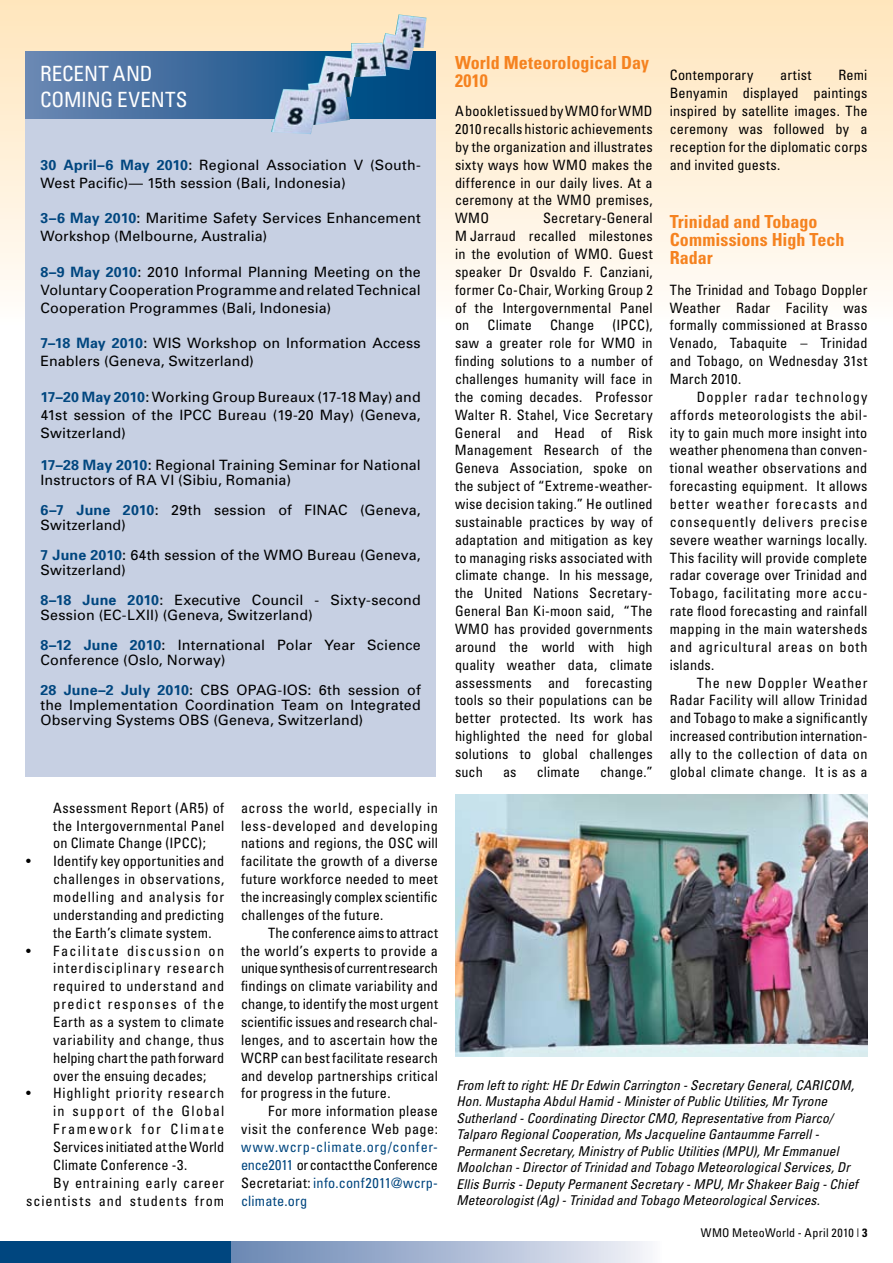
<style>
.page{position:relative;width:893px;height:1263px;background:#fff}
.page>*{position:absolute;margin:0;border:0;box-sizing:border-box;transform-origin:0 0}
.t1{font:condensed 21px/25.2px "Univers";color:#fff}
.t2{font:700 condensed 18px/18px "Univers";color:#f5821f}
.t3{font:condensed 14.25px/17.9px "Univers";letter-spacing:.015em;color:#000;text-align:justify}
.t4{font:14.25px/17.9px "Univers";letter-spacing:.01em;color:#000}
.t5{font:condensed 14.25px/17.9px "Univers";color:#00467f;text-align:justify}
.t6{font:condensed 14.25px "Univers";letter-spacing:.035em;color:#000}
.t7{font:condensed 14.25px "Univers";letter-spacing:.05em;color:#000}
.t8{font:condensed 14.25px "Univers";letter-spacing:-.005em;color:#000}
.t9{font:condensed 14.25px "Univers";letter-spacing:.06em;color:#000}
.t10{font:condensed 14.25px "Univers";letter-spacing:.07em;color:#000}
.t11{font:condensed 14.25px "Univers";letter-spacing:.045em;color:#000}
.t12{font:condensed 14.25px "Univers";letter-spacing:.095em;color:#000}
.t13{font:condensed 14.25px "Univers";letter-spacing:.085em;color:#000}
.t14{font:condensed 14.25px "Univers";letter-spacing:.09em;color:#000}
.t15{font:condensed 14.25px "Univers";letter-spacing:.125em;color:#000}
.t16{font:italic condensed 13.5px/16.5px "Univers";letter-spacing:.01em;color:#000}
.t17{font:condensed 12px "Univers";letter-spacing:.02em;color:#000}
.s1{font-weight:700;color:#00467f}
.s2{color:#000}
</style>
<div class="page">
<div style="left:0;top:1242px;width:232px;height:21px;background:#00467f"></div>
<div style="left:232px;top:1242px;width:429px;height:21px;background:linear-gradient(to right,#6784b2,#f2f2f9)"></div>
<div style="left:0;top:0;width:893px;height:324px;background:linear-gradient(to bottom,#ffe5bb,#fffdfa)"></div>
<div style="left:26px;top:51px;width:410px;height:726px;background:#c7d0e3"></div>
<svg style="left:26px;top:51px;width:409px;height:68px;background:#4670a1"></svg>
<img style="left:271px;top:14px;width:155px;height:120px">
<img style="left:455px;top:795px;width:412px;height:261px">
<h1 class="t1" style="left:40px;top:61px;width:149px">Recent and<br>Com ing events</h1>
<p class="t4" style="left:41px;top:155px;width:382px"><span class="s1">30 April–6 May 2010</span>: Regional Association V (South-<br>West Pacific)— 15th session (Bali, lndonesia)</p>
<p class="t4" style="left:41px;top:209px;width:382px"><span class="s1">3–6 May 2010</span>: Maritime Safety Services Enhancement<br>Workshop (Melbourne, Australia)</p>
<p class="t4" style="left:41px;top:263px;width:382px;text-align:justify"><span class="s1">8–9 May 2010</span>: 2010 Informal Planning Meeting on the Voluntary Cooperation Programme and related Technical Cooperation Programmes (Bali, Indonesia)</p>
<p class="t4" style="left:41px;top:334px;width:382px"><span class="s1">7–18 May 2010</span>: WIS Workshop on Information Access<br>Enablers (Geneva, Switzerland)</p>
<p class="t4" style="left:41px;top:388px;width:382px;text-align:justify"><span class="s1">17–20 May 2010</span>: Working Group Bureaux (17-18 May) and 41st session of the IPCC Bureau (19-20 May) (Geneva, Switzerland)</p>
<p class="t4" style="left:41px;top:458px;width:382px;line-height:15px"><span class="s1">17–28 May 2010</span>: Regional Training Seminar for National<br>Instructors of RA VI (Sibiu, Romania)</p>
<p class="t4" style="left:41px;top:503px;width:382px;line-height:15px"><span class="s1">6–7 June 2010</span>: 29th session of FINAC (Geneva,<br>Switzerland)</p>
<p class="t4" style="left:41px;top:548px;width:382px;line-height:15px"><span class="s1">7 June 2010</span>: 64th session of the WMO Bureau (Geneva,<br>Switzerland)</p>
<p class="t4" style="left:41px;top:593px;width:382px;line-height:15px"><span class="s1">8–18 June 2010</span>: Executive Council - Sixty-second<br>Session (EC-LXII) (Geneva, Switzerland)</p>
<p class="t4" style="left:41px;top:638px;width:382px;line-height:15px"><span class="s1">8–12 June 2010</span>: International Polar Year Science<br>Conference (Oslo, Norway)</p>
<p class="t4" style="left:41px;top:683px;width:382px;line-height:15px;text-align:justify"><span class="s1">28 June–2 July 2010</span>: CBS OPAG-IOS: 6th session of the Implementation Coordination Team on Integrated Observing Systems OBS (Geneva, Switzerland)</p>
<p class="t2" style="left:455px;top:54px;width:196px">World Meteorological Day<br>2010</p>
<p class="t3" style="left:455px;top:102px;width:199px">A booklet issued by WMO for WMD 2010 recalls historic achievements by the organization and illustrates sixty ways how WMO makes the difference in our daily lives. At a ceremony at the WMO premises, WMO</p>
<p class="t3" style="left:455px;top:209px;width:199px;text-indent:88px">Secretary‑General M Jarraud recalled milestones in the evolution of WMO. Guest speaker Dr Osvaldo F. Canziani, former Co-Chair, Working Group 2 of the Intergovernmental Panel on</p>
<p class="t3" style="left:455px;top:316px;width:199px;text-indent:157px">(I PCC), saw a greater role for WMO in finding solutions to a number of challenges humanity will face in the coming decades. Professor Walter R. Stahel, Vice Secretary General and Head of Risk Management Research of the Geneva Association, spoke on the subject of “Extreme-weather&shy;wise decision taking.” He outlined sustainable practices by way of adaptation and mitigation as key to managing risks associated with climate change. In his message, the United Nations Secretary-General Ban Ki-moon said, “The WMO has provided governments around the world with high quality weather data, climate assessments and forecasting tools so their populations can be better protected. Its work has highlighted the need for global solutions to global challenges such</p>
<p class="t3" style="left:488px;top:316px;width:46px">Climate</p>
<p class="t3" style="left:550px;top:316px;width:46px">Change</p>
<p class="t3" style="left:503px;top:762px;width:15px">as</p>
<p class="t3" style="left:537px;top:762px;width:45px">climate</p>
<p class="t3" style="left:600px;top:762px;width:54px">change.”</p>
<p class="t3" style="left:670px;top:66px;width:85px">Contemporary</p>
<p class="t3" style="left:780px;top:66px;width:33px">artist</p>
<p class="t3" style="left:670px;top:66px;width:199px;text-indent:169px">Remi Benyamin displayed paintings inspired by satellite images. The ceremony was followed by a reception for the diplomatic corps and invited guests.</p>
<p class="t2" style="left:670px;top:212px;width:176px">Trinidad and Tobago<br>Commissions High Tech<br>Radar</p>
<p class="t3" style="left:670px;top:280px;width:199px">The Trinidad and Tobago Doppler Weather Radar Facility was formally commissioned at Brasso Venado, Tabaquite – Trinidad and Tobago, on Wednesday 31st March 2010.</p>
<p class="t3" style="left:670px;top:387px;width:199px;text-indent:27px">Doppler radar technology affords meteorologists the abil&shy;ity to gain much more insight into weather phenomena than conven&shy;tional weather observations and forecasting equipment. It allows better weather forecasts and consequently delivers precise severe weather warnings locally.<br>This facility will provide complete radar coverage over Trinidad and Tobago, facilitating more accu&shy;rate flood forecasting and rainfall mapping in the main watersheds and agricultural areas on both islands.</p>
<p class="t3" style="left:670px;top:673px;width:199px;text-indent:27px">The new Doppler Weather Radar Facility will allow Trinidad and Tobago to make a significantly increased contribution internation&shy;ally to the collection of data on global climate change. It is as a</p>
<p class="t3" style="left:53px;top:798px;width:173px">Assessment Report (AR5) of</p>
<p class="t3" style="left:53px;top:816px;width:173px">the Intergovernmental Panel</p>
<p class="t3" style="left:53px;top:834px;width:154px">on Climate Change (I PCC);</p>
<p class="t3" style="left:53px;top:852px;width:173px">I dentify key opportunities and</p>
<p class="t6" style="left:53px;top:870px;width:173px">challenges in observations,</p>
<p class="t7" style="left:53px;top:888px;width:173px">modelling and analysis for</p>
<p class="t3" style="left:53px;top:905px;width:173px">understanding and predicting</p>
<p class="t3" style="left:53px;top:923px;width:160px">the Earth’s climate system.</p>
<p class="t12" style="left:53px;top:941px;width:173px">Facilitate discussion on</p>
<p class="t9" style="left:53px;top:959px;width:173px">interdisciplinary research</p>
<p class="t6" style="left:53px;top:977px;width:173px">required to understand and</p>
<p class="t13" style="left:53px;top:995px;width:173px">predict responses of the</p>
<p class="t3" style="left:53px;top:1012px;width:173px">Earth as a system to climate</p>
<p class="t3" style="left:53px;top:1030px;width:173px">variability and change, thus</p>
<p class="t8" style="left:53px;top:1048px;width:173px">helping chart the path forward</p>
<p class="t3" style="left:53px;top:1066px;width:155px">over the ensuing decades;</p>
<p class="t7" style="left:53px;top:1084px;width:173px">Highlight priority research</p>
<p class="t14" style="left:53px;top:1102px;width:173px">in support of the Global</p>
<p class="t15" style="left:53px;top:1120px;width:173px">Framework for Climate</p>
<p class="t3" style="left:53px;top:1137px;width:173px">Services initiated at the World</p>
<p class="t3" style="left:53px;top:1155px;width:136px">Climate Conference -3.</p>
<p class="t11" style="left:53px;top:1173px;width:173px">By entraining early career</p>
<p class="t10" style="left:26px;top:1191px;width:200px">scientists and students from</p>
<p class="t3" style="left:241px;top:798px;width:198px">across the world, especially in less-developed and developing nations and regions, the OSC will facilitate the growth of a diverse future workforce needed to meet the increasingly complex scientific challenges of the future.</p>
<p class="t3" style="left:241px;top:923px;width:198px;text-indent:27px">The conference aims to attract the world’s experts to provide a unique synthesis of current research findings on climate variability and change, to identify the most urgent scientific issues and research chal&shy;lenges, and to ascertain how the WCRP can best facilitate research and develop partnerships critical for progress in the future.</p>
<p class="t3" style="left:241px;top:1102px;width:198px;text-align:right">For more information please visit the conference Web page:</p>
<p class="t5" style="left:241px;top:1137px;width:198px">www.wcrp-climate.org/confer&shy;ence2011 <span class="s2">or contact the Conference Secretariat:</span> info.conf2011@wcrp&shy;climate.org</p>
<p class="t3" style="left:26px;top:852px;width:6px">•</p>
<p class="t3" style="left:26px;top:941px;width:6px">•</p>
<p class="t3" style="left:26px;top:1084px;width:6px">•</p>
<p class="t16" style="left:456px;top:1076px;width:403px">From left to right: HE Dr Edwin Carrington - Secretary General, CARICOM, Hon. Mustapha Abdul Hamid - Minister of Public Utilities, Mr Tyrone Sutherland - Coordinating Director CMO, Representative from Piarco/ Talparo Regional Cooperation, Ms Jacqueline Gantaumme Farrell - Permanent Secretary, Ministry of Public Utilities (MPU), Mr Emmanuel Moolchan - Director of Trinidad and Tobago Meteorological Services, Dr Ellis Burris - Deputy Permanent Secretary - MPU, Mr Shakeer Baig - Chief Meteorologist (Ag) - Trinidad and Tobago Meteorological Services.</p>
<p class="t17" style="left:701px;top:1225px;width:160px">WMO MeteoWorld - April 2010 |</p>
</div>
